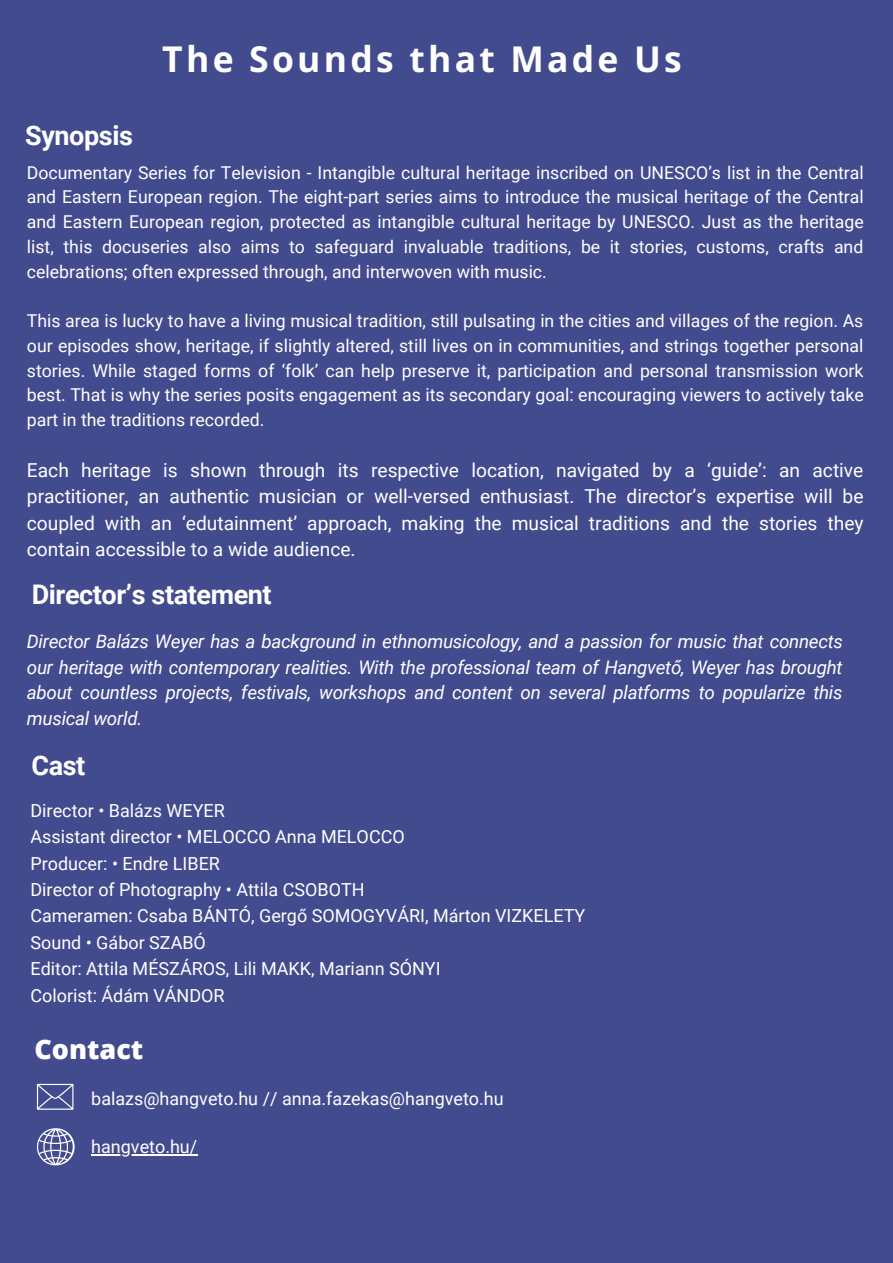
<style>
.page{position:relative;width:893px;height:1263px;background:#434b8f}
.page>*{position:absolute;margin:0;border:0;box-sizing:border-box;transform-origin:0 0}
.t1{font:700 35.47px "Open Sans";letter-spacing:.09em;color:#fff}
.t2{font:700 27px "Roboto";letter-spacing:-.015em;color:#fff}
.t3{font:800 27px "Open Sans";color:#fff}
.t4{font:19.2px/26.4px "Roboto";color:#fff;text-align:justify}
.t5{font:italic 18.75px/25.9px "Roboto";letter-spacing:-.015em;color:#fff;text-align:justify}
.t6{font:18px "Roboto";color:#fff}
.t7{font:17.7px/24.8px "Roboto";color:#fff;text-align:justify}
.s1{font-style:italic}
</style>
<div class="page">
<svg style="left:37px;top:1084px;width:36px;height:26px"></svg>
<svg style="left:37px;top:1128px;width:38px;height:37px"></svg>
<hr style="left:91px;top:1154px;width:106px;height:2px;background:#fff">
<p class="t1" style="left:162px;top:34px;width:521px">The Sounds that Made Us</p>
<p class="t2" style="left:25px;top:120px;width:109px">Synopsis</p>
<p class="t7" style="left:27px;top:160px;width:838px">Documentary Series for Television - Intangible cultural heritage inscribed on UNESCO’s list in the Central and Eastern European region. The eight-part series aims to introduce the musical heritage of the Central and Eastern European region, protected as intangible cultural heritage by UNESCO. Just as the heritage list, this docuseries also aims to safeguard invaluable traditions, be it stories, customs, crafts and celebrations; often expressed through, and interwoven with music.</p>
<p class="t7" style="left:27px;top:309px;width:838px">This area is lucky to have a living musical tradition, still pulsating in the cities and villages of the region. As our episodes show, heritage, if slightly altered, still lives on in communities, and strings together personal stories. While staged forms of ‘folk’ can help preserve it, participation and personal transmission work best. That is why the series posits engagement as its secondary goal: encouraging viewers to actively take part in the traditions recorded.</p>
<p class="t4" style="left:27px;top:457px;width:838px">Each heritage is shown through its respective location, navigated by a ‘guide’: an active practitioner, an authentic musician or well-versed enthusiast. The director’s expertise will be coupled with an ‘edutainment’ approach, making the musical traditions and the stories they contain accessible to a wide audience.</p>
<p class="t2" style="left:32px;top:579px;width:241px">Director’s statement</p>
<p class="t5" style="left:27px;top:628px;width:817px">Director Balázs Weyer has a background in ethnomusicology, and a passion for music that connects our heritage with contemporary realities. With the professional team of Hangvető, Weyer has brought about countless projects, festivals, workshops and content on several platforms to popularize this musical world.</p>
<p class="t2" style="left:31px;top:750px;width:55px">Cast</p>
<p class="t6" style="left:30px;top:800px;width:196px">Director • Balázs WEYER</p>
<p class="t6" style="left:30px;top:826px;width:376px">Assistant director • MELOCCO Anna MELOCCO</p>
<p class="t6" style="left:30px;top:853px;width:191px">Producer: • Endre LIBER</p>
<p class="t6" style="left:30px;top:879px;width:336px">Director of Photography • Attila CSOBOTH</p>
<p class="t6" style="left:30px;top:906px;width:556px">Cameramen: Csaba BÁNTÓ, Gergő SOMOGYVÁRI, Márton VIZKELETY</p>
<p class="t6" style="left:30px;top:932px;width:177px">Sound <span class="s1">•</span> Gábor SZABÓ</p>
<p class="t6" style="left:30px;top:959px;width:412px">Editor: Attila MÉSZÁROS, Lili MAKK, Mariann SÓNYI</p>
<p class="t6" style="left:30px;top:985px;width:196px">Colorist: Ádám VÁNDOR</p>
<p class="t3" style="left:34px;top:1030px;width:110px">Contact</p>
<p class="t6" style="left:91px;top:1088px;width:414px">balazs@hangveto.hu // anna.fazekas@hangveto.hu</p>
<p class="t6" style="left:91px;top:1136px;width:108px">hangveto.hu/</p>
</div>
